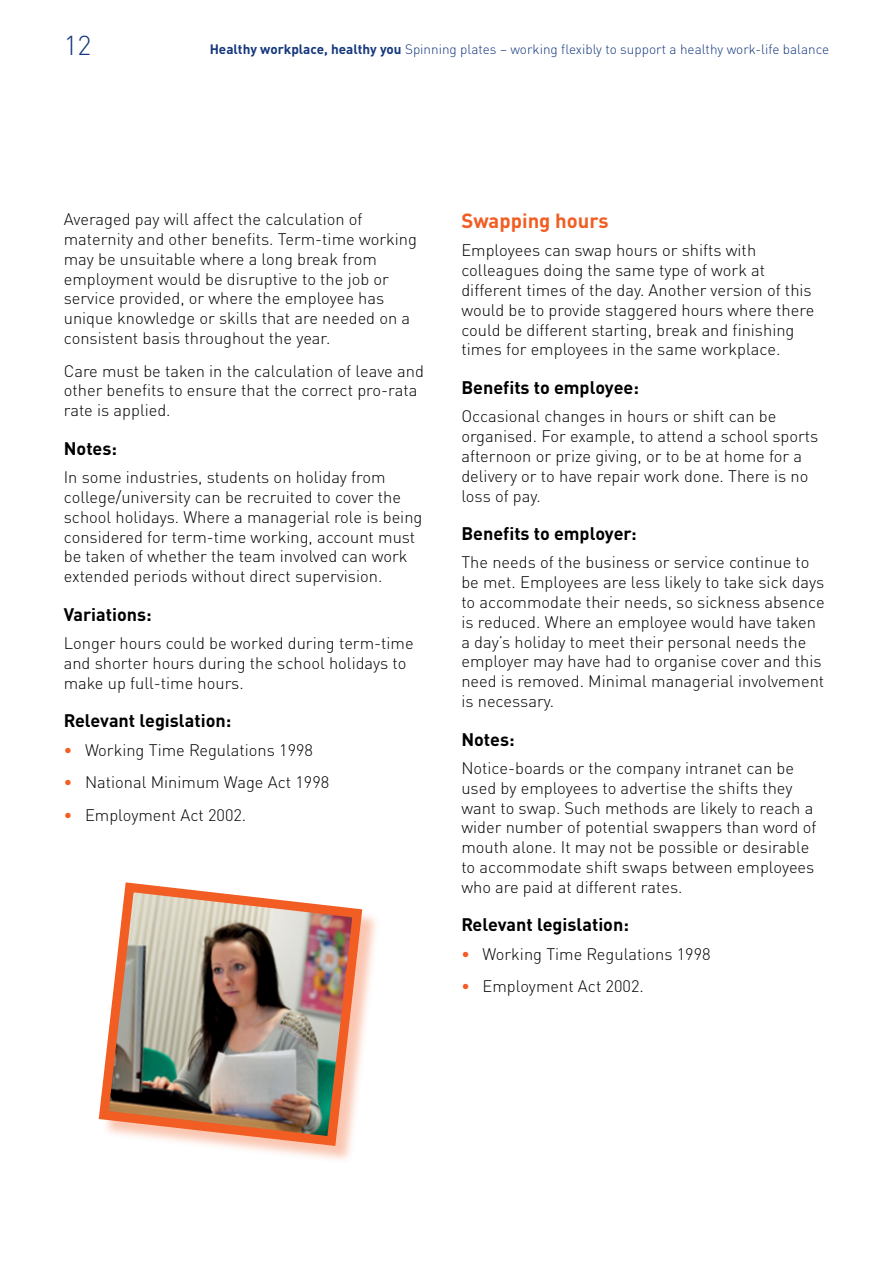
<style>
.page{position:relative;width:893px;height:1263px;background:#fff}
.page>*{position:absolute;margin:0;border:0;box-sizing:border-box;transform-origin:0 0}
.t1{font:300 27px "DINOT";color:#14377d}
.t2{font:700 20.25px "DINOT";color:#f15d22}
.t3{font:700 18px "DINOT";color:#000}
.t4{font:300 16.5px/19.8px "DINOT";color:#000}
.t5{font:300 13.5px "DINOT";color:#14377d}
.s1{font-weight:700}
.s2{font-weight:500;color:#f15d22}
</style>
<div class="page">
<div style="left:101px;top:885px;width:280px;height:279px;background:#f15d22;opacity:.35"></div>
<img style="left:98px;top:882px;width:269px;height:269px">
<h1 class="t1" style="left:64px;top:28px;width:29px">12</h1>
<p class="t5" style="left:210px;top:41px;width:621px"><span class="s1">Healthy workplace, healthy you</span> Spinning plates – working flexibly to support a healthy work-life balance</p>
<p class="t4" style="left:64px;top:209px;width:355px">Averaged pay will affect the calculation of maternity and other benefits. Term-time working may be unsuitable where a long break from employment would be disruptive to the job or service provided, or where the employee has unique knowledge or skills that are needed on a consistent basis throughout the year.</p>
<p class="t4" style="left:64px;top:361px;width:362px">Care must be taken in the calculation of leave and other benefits to ensure that the correct pro-rata rate is applied.</p>
<p class="t3" style="left:64px;top:436px;width:55px">Notes:</p>
<p class="t4" style="left:64px;top:467px;width:360px">In some industries, students on holiday from college/university can be recruited to cover the school holidays. Where a managerial role is being considered for term-time working, account must be taken of whether the team involved can work extended periods without direct supervision.</p>
<p class="t3" style="left:64px;top:602px;width:90px">Variations:</p>
<p class="t4" style="left:64px;top:633px;width:351px">Longer hours could be worked during term-time and shorter hours during the school holidays to make up full-time hours.</p>
<p class="t3" style="left:64px;top:709px;width:169px">Relevant legislation:</p>
<p class="t4" style="left:64px;top:739px;width:251px"><span class="s2">•</span> Working Time Regulations 1998</p>
<p class="t4" style="left:64px;top:772px;width:267px"><span class="s2">•</span> National Minimum Wage Act 1998</p>
<p class="t4" style="left:64px;top:805px;width:184px"><span class="s2">•</span> Employment Act 2002.</p>
<p class="t2" style="left:461px;top:208px;width:149px">Swapping hours</p>
<p class="t4" style="left:461px;top:240px;width:354px">Employees can swap hours or shifts with colleagues doing the same type of work at different times of the day. Another version of this would be to provide staggered hours where there could be different starting, break and finishing times for employees in the same workplace.</p>
<p class="t3" style="left:461px;top:376px;width:179px">Benefits to employee:</p>
<p class="t4" style="left:461px;top:406px;width:359px">Occasional changes in hours or shift can be organised. For example, to attend a school sports afternoon or prize giving, or to be at home for a delivery or to have repair work done. There is no loss of pay.</p>
<p class="t3" style="left:461px;top:522px;width:177px">Benefits to employer:</p>
<p class="t4" style="left:461px;top:552px;width:365px">The needs of the business or service continue to be met. Employees are less likely to take sick days to accommodate their needs, so sickness absence is reduced. Where an employee would have taken a day’s holiday to meet their personal needs the employer may have had to organise cover and this need is removed. Minimal managerial involvement is necessary.</p>
<p class="t3" style="left:461px;top:727px;width:55px">Notes:</p>
<p class="t4" style="left:461px;top:758px;width:357px">Notice-boards or the company intranet can be used by employees to advertise the shifts they want to swap. Such methods are likely to reach a wider number of potential swappers than word of mouth alone. It may not be possible or desirable to accommodate shift swaps between employees who are paid at different rates.</p>
<p class="t3" style="left:461px;top:913px;width:169px">Relevant legislation:</p>
<p class="t4" style="left:461px;top:944px;width:251px"><span class="s2">•</span> Working Time Regulations 1998</p>
<p class="t4" style="left:461px;top:976px;width:184px"><span class="s2">•</span> Employment Act 2002.</p>
</div>
